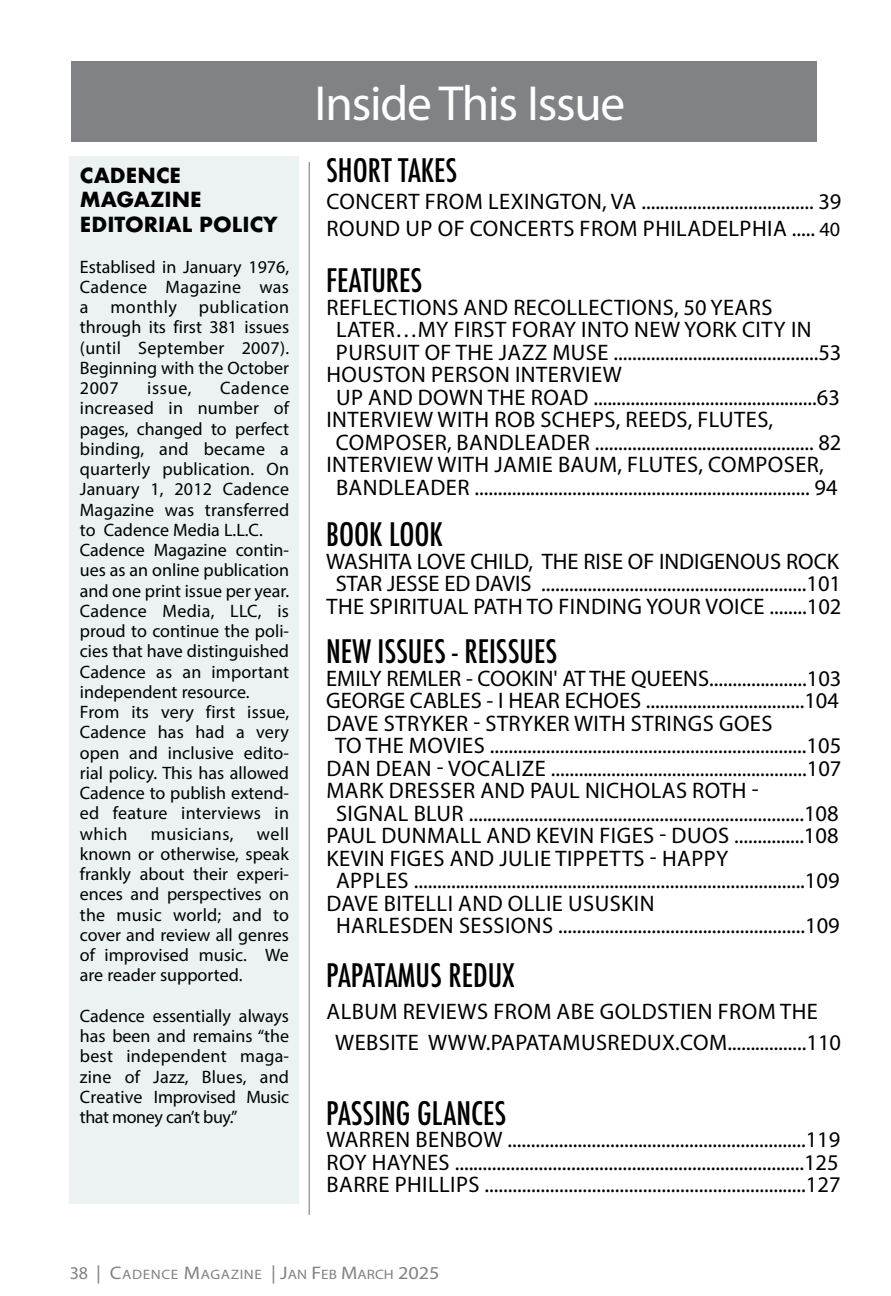
<style>
.page{position:relative;width:891px;height:1296px;background:#fff}
.page>*{position:absolute;margin:0;border:0;box-sizing:border-box;transform-origin:0 0}
.t1{font:49.5px "Myriad Pro";letter-spacing:-.025em;color:#fff}
.t2{font:500 condensed 31.5px "Futura";color:#000}
.t3{font:22.5px/22.5px "Myriad Pro";letter-spacing:.02em;color:#000}
.t4{font:22.5px/22.5px "Myriad Pro";color:#000;text-align:center}
.t5{font:700 20.25px/24.8px "Futura";color:#000}
.t6{font:18px/20.2px "Myriad Pro";color:#000;text-align:justify}
.t7{font:18px "Myriad Pro";letter-spacing:.03em;color:#000}
.t8{font:13.72px "Myriad Pro";letter-spacing:.04em;color:#808285;scale:1.11 1}
.s1{font-size:20.25px}
.s2{font-family:"Futura";font-weight:500;font-stretch:condensed}
.s3{font-size:18px}
.s4{font-size:18.22px}
</style>
<div class="page">
<hr style="left:309px;top:162px;width:1px;height:1053px;background:#808285">
<div style="left:71px;top:61px;width:746px;height:81px;background:#808285"></div>
<div style="left:70px;top:156px;width:229px;height:1048px;background:#ecf1f2"></div>
<p class="t5" style="left:80px;top:163px;width:200px">CADENCE<br>MAGAZINE<br>EDITORIAL POLICY</p>
<p class="t6" style="left:80px;top:256px;width:211px">Establised in January 1976, Cadence Magazine was a monthly publication through its first 381 issues (until September 2007).<br>Beginning with the October 2007</p>
<p class="t6" style="left:80px;top:378px;width:211px;text-align:left;text-indent:140px">Cadence increased in number of pages, changed to perfect binding, and became a quarterly publication. On<br>January 1, 2012 Cadence<br>Magazine was transferred to Cadence Media L.L.C.<br>Cadence Magazine contin&shy;ues as an online publication and one print issue per year.<br>Cadence Media, LLC, is proud to continue the poli&shy;cies that have distinguished<br>Cadence as an important independent resource.<br>From its very first issue,<br>Cadence has had a very open and inclusive edito&shy;rial policy. This has allowed<br>Cadence to publish extend&shy;ed feature interviews in which</p>
<p class="t6" style="left:147px;top:378px;width:46px">issue,</p>
<p class="t6" style="left:80px;top:823px;width:211px;text-indent:177px">well known or otherwise, speak frankly about their experi&shy;ences and perspectives on the music world; and to cover and review all genres of improvised music. We are reader supported.</p>
<p class="t6" style="left:80px;top:1006px;width:211px">Cadence essentially always has been and remains “the best independent maga&shy;zine of Jazz, Blues, and Creative Improvised Music that money can’t buy.”</p>
<p class="t7" style="left:151px;top:823px;width:84px">musicians,</p>
<h1 class="t1" style="left:314px;top:73px;width:312px">Inside This Issue</h1>
<h2 class="t2" style="left:326px;top:150px;width:133px">SHORT TAKES</h2>
<p class="t3" style="left:326px;top:188px;width:517px;line-height:27px">CONCERT FROM LEXINGTON, VA ..................................... 39<br>ROUND UP OF CONCERTS FROM PHILADELPHIA ..... <span class="s1">40</span></p>
<h2 class="t2" style="left:326px;top:260px;width:98px">FEATURES</h2>
<p class="t3" style="left:326px;top:296px;width:448px">REFLECTIONS AND RECOLLECTIONS, 50 YEARS</p>
<p class="t3" style="left:336px;top:318px;width:477px">LATER…MY FIRST FORAY INTO NEW YORK CITY IN</p>
<p class="t3" style="left:336px;top:341px;width:507px">PURSUIT OF THE JAZZ MUSE ............................................53</p>
<p class="t3" style="left:326px;top:363px;width:297px">HOUSTON PERSON INTERVIEW</p>
<p class="t3" style="left:336px;top:386px;width:505px">UP AND DOWN THE ROAD ................................................63</p>
<p class="t3" style="left:326px;top:408px;width:448px">INTERVIEW WITH ROB SCHEPS, REEDS, FLUTES,</p>
<p class="t3" style="left:336px;top:431px;width:507px">COMPOSER, BANDLEADER ............................................... 82</p>
<p class="t3" style="left:326px;top:453px;width:499px">INTERVIEW WITH JAMIE BAUM, FLUTES, COMPOSER,</p>
<p class="t3" style="left:336px;top:476px;width:503px">BANDLEADER ........................................................................ 94</p>
<h2 class="t2" style="left:326px;top:515px;width:118px">BOOK LOOK</h2>
<p class="t4" style="left:326px;top:550px;width:517px">WASHITA LOVE CHILD, THE RISE OF INDIGENOUS ROCK<br>STAR JESSE ED DAVIS .........................................................101<br>THE SPIRITUAL PATH TO FINDING YOUR VOICE ........102</p>
<h2 class="t2" style="left:326px;top:632px;width:232px">NEW ISSUES - REISSUES</h2>
<p class="t4" style="left:326px;top:667px;width:517px">EMILY REMLER - COOKIN' AT THE QUEENS.....................103</p>
<p class="t4" style="left:326px;top:689px;width:514px">GEORGE CABLES - I HEAR ECHOES ..................................104</p>
<p class="t3" style="left:326px;top:712px;width:448px">DAVE STRYKER - STRYKER WITH STRINGS GOES</p>
<p class="t3" style="left:335px;top:734px;width:508px">TO THE MOVIES ....................................................................105</p>
<p class="t3" style="left:326px;top:757px;width:517px">DAN DEAN - VOCALIZE .......................................................107</p>
<p class="t3" style="left:326px;top:779px;width:434px">MARK DRESSER AND PAUL NICHOLAS ROTH -</p>
<p class="t3" style="left:336px;top:802px;width:504px">SIGNAL BLUR ........................................................................108</p>
<p class="t3" style="left:326px;top:824px;width:514px">PAUL DUNMALL AND KEVIN FIGES - DUOS ...............108</p>
<p class="t3" style="left:326px;top:847px;width:403px">KEVIN FIGES AND JULIE TIPPETTS - HAPPY</p>
<p class="t3" style="left:336px;top:869px;width:505px">APPLES ....................................................................................109</p>
<p class="t3" style="left:326px;top:892px;width:330px">DAVE BITELLI AND OLLIE USUSKIN</p>
<p class="t3" style="left:336px;top:914px;width:505px">HARLESDEN SESSIONS .....................................................109</p>
<h2 class="t2" style="left:326px;top:956px;width:189px">PAPATAMUS REDUX</h2>
<p class="t3" style="left:335px;top:995px;width:507px;line-height:31.5px;text-indent:-9px">ALBUM REVIEWS FROM ABE GOLDSTIEN FROM THE<br>WEBSITE WWW.PAPATAMUSREDUX.COM.<span class="s2">..............</span>..110</p>
<h2 class="t2" style="left:326px;top:1093px;width:182px">PASSING GLANCES</h2>
<p class="t3" style="left:326px;top:1128px;width:516px;text-align:justify">WARREN BENBOW ................................................................119<br>ROY HAYNES ...........................................................................125<br>BARRE PHILLIPS .....................................................................127</p>
<p class="t8" style="left:70px;top:1266px;width:335px"><span class="s3">38</span> <span class="s4">|</span> <span class="s4">C</span>ADENCE <span class="s4">M</span>AGAZINE <span class="s4">| J</span>AN <span class="s4">F</span>EB <span class="s4">M</span>ARCH <span class="s4">2025</span></p>
</div>
